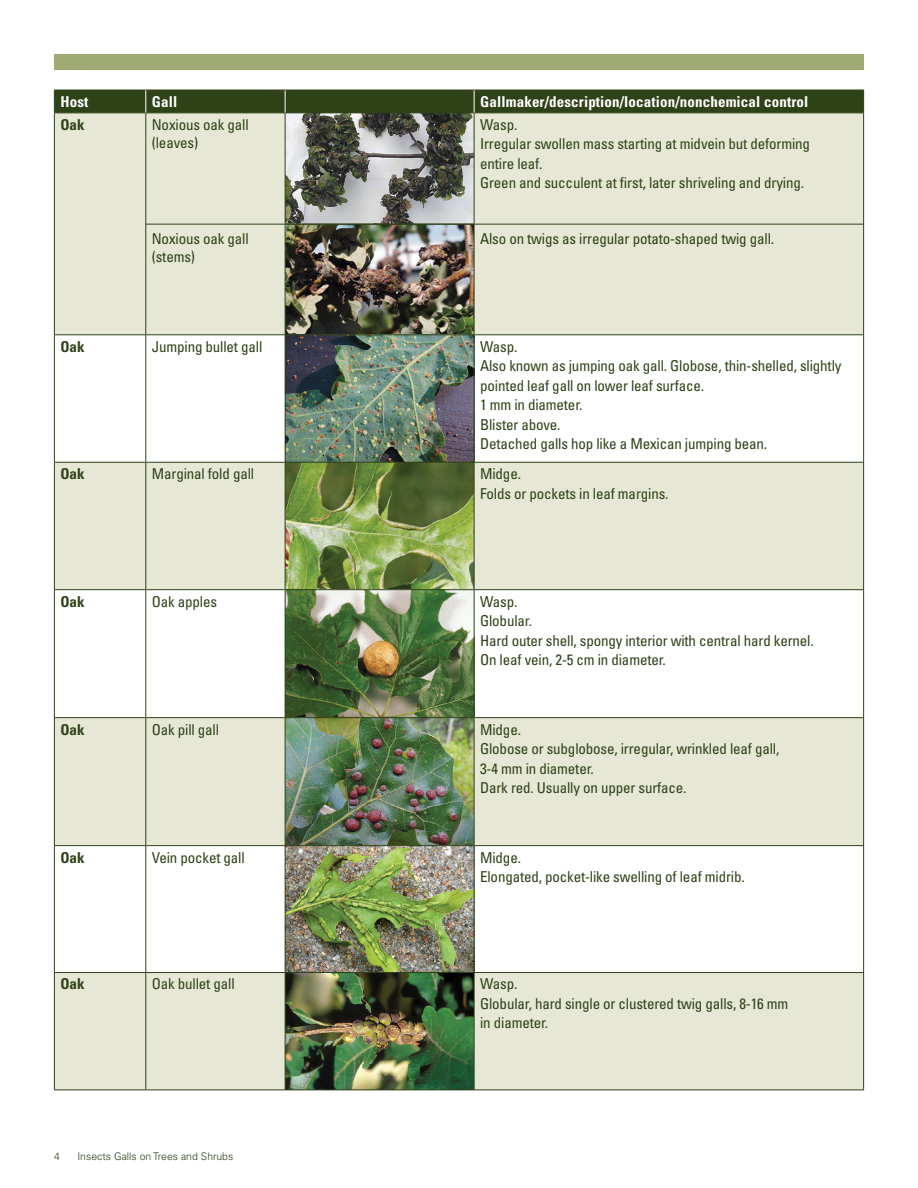
<style>
.page{position:relative;width:918px;height:1188px;background:#fff}
.page>*{position:absolute;margin:0;border:0;box-sizing:border-box;transform-origin:0 0}
.subhead{font:condensed 15px/19.5px "Univers LT Std";letter-spacing:-.01em;color:#2e4117}
.subhead-2{font:700 condensed 15px "Univers LT Std";letter-spacing:.01em;color:#fff}
.subhead-3{font:700 condensed 15px "Univers LT Std";color:#2e4117}
.t1{font:300 10.5px "Univers LT Std";color:#2e4117}
</style>
<div class="page">
<div style="left:54px;top:54px;width:810px;height:15px;background:#a0ab74"></div>
<img style="left:55px;top:113px;width:808px;height:977px">
<hr style="left:54px;top:113px;width:1px;height:111px;background:#2e4117">
<hr style="left:145px;top:113px;width:1px;height:111px;background:#2e4117">
<hr style="left:285px;top:113px;width:1px;height:111px;background:#2e4117">
<hr style="left:474px;top:113px;width:1px;height:111px;background:#2e4117">
<hr style="left:863px;top:113px;width:1px;height:111px;background:#2e4117">
<hr style="left:54px;top:224px;width:1px;height:110px;background:#2e4117">
<hr style="left:145px;top:224px;width:1px;height:110px;background:#2e4117">
<hr style="left:285px;top:224px;width:1px;height:110px;background:#2e4117">
<hr style="left:474px;top:224px;width:1px;height:110px;background:#2e4117">
<hr style="left:863px;top:224px;width:1px;height:110px;background:#2e4117">
<hr style="left:54px;top:334px;width:92px;height:1px;background:#2e4117">
<hr style="left:54px;top:335px;width:1px;height:127px;background:#2e4117">
<hr style="left:146px;top:334px;width:139px;height:1px;background:#2e4117">
<hr style="left:145px;top:335px;width:1px;height:127px;background:#2e4117">
<hr style="left:285px;top:334px;width:189px;height:1px;background:#2e4117">
<hr style="left:285px;top:335px;width:1px;height:127px;background:#2e4117">
<hr style="left:474px;top:334px;width:390px;height:1px;background:#2e4117">
<hr style="left:474px;top:335px;width:1px;height:127px;background:#2e4117">
<hr style="left:863px;top:335px;width:1px;height:127px;background:#2e4117">
<hr style="left:54px;top:462px;width:92px;height:1px;background:#2e4117">
<hr style="left:54px;top:463px;width:1px;height:126px;background:#2e4117">
<hr style="left:146px;top:462px;width:139px;height:1px;background:#2e4117">
<hr style="left:145px;top:463px;width:1px;height:126px;background:#2e4117">
<hr style="left:285px;top:462px;width:189px;height:1px;background:#2e4117">
<hr style="left:285px;top:463px;width:1px;height:126px;background:#2e4117">
<hr style="left:474px;top:462px;width:390px;height:1px;background:#2e4117">
<hr style="left:474px;top:463px;width:1px;height:126px;background:#2e4117">
<hr style="left:863px;top:463px;width:1px;height:126px;background:#2e4117">
<hr style="left:54px;top:589px;width:92px;height:1px;background:#2e4117">
<hr style="left:54px;top:590px;width:1px;height:127px;background:#2e4117">
<hr style="left:146px;top:589px;width:139px;height:1px;background:#2e4117">
<hr style="left:145px;top:590px;width:1px;height:127px;background:#2e4117">
<hr style="left:285px;top:589px;width:189px;height:1px;background:#2e4117">
<hr style="left:285px;top:590px;width:1px;height:127px;background:#2e4117">
<hr style="left:474px;top:589px;width:390px;height:1px;background:#2e4117">
<hr style="left:474px;top:590px;width:1px;height:127px;background:#2e4117">
<hr style="left:863px;top:590px;width:1px;height:127px;background:#2e4117">
<hr style="left:54px;top:717px;width:92px;height:1px;background:#2e4117">
<hr style="left:54px;top:718px;width:1px;height:127px;background:#2e4117">
<hr style="left:146px;top:717px;width:139px;height:1px;background:#2e4117">
<hr style="left:145px;top:718px;width:1px;height:127px;background:#2e4117">
<hr style="left:285px;top:717px;width:189px;height:1px;background:#2e4117">
<hr style="left:285px;top:718px;width:1px;height:127px;background:#2e4117">
<hr style="left:474px;top:717px;width:390px;height:1px;background:#2e4117">
<hr style="left:474px;top:718px;width:1px;height:127px;background:#2e4117">
<hr style="left:863px;top:718px;width:1px;height:127px;background:#2e4117">
<hr style="left:54px;top:845px;width:92px;height:1px;background:#2e4117">
<hr style="left:54px;top:846px;width:1px;height:126px;background:#2e4117">
<hr style="left:146px;top:845px;width:139px;height:1px;background:#2e4117">
<hr style="left:145px;top:846px;width:1px;height:126px;background:#2e4117">
<hr style="left:285px;top:845px;width:189px;height:1px;background:#2e4117">
<hr style="left:285px;top:846px;width:1px;height:126px;background:#2e4117">
<hr style="left:474px;top:845px;width:390px;height:1px;background:#2e4117">
<hr style="left:474px;top:846px;width:1px;height:126px;background:#2e4117">
<hr style="left:863px;top:846px;width:1px;height:126px;background:#2e4117">
<hr style="left:54px;top:973px;width:1px;height:117px;background:#2e4117">
<hr style="left:145px;top:973px;width:1px;height:117px;background:#2e4117">
<hr style="left:285px;top:973px;width:1px;height:117px;background:#2e4117">
<hr style="left:474px;top:973px;width:1px;height:117px;background:#2e4117">
<hr style="left:863px;top:973px;width:1px;height:117px;background:#2e4117">
<hr style="left:54px;top:972px;width:92px;height:1px;background:#2e4117">
<hr style="left:146px;top:972px;width:139px;height:1px;background:#2e4117">
<hr style="left:285px;top:972px;width:189px;height:1px;background:#2e4117">
<hr style="left:474px;top:972px;width:390px;height:1px;background:#2e4117">
<hr style="left:54px;top:1090px;width:92px;height:1px;background:#2e4117">
<hr style="left:146px;top:1090px;width:139px;height:1px;background:#2e4117">
<hr style="left:285px;top:1090px;width:189px;height:1px;background:#2e4117">
<hr style="left:474px;top:1090px;width:390px;height:1px;background:#2e4117">
<div style="left:54px;top:90px;width:810px;height:23px;background:#2e4117"></div>
<hr style="left:146px;top:224px;width:718px;height:1px;background:#2e4117">
<p class="subhead-2" style="left:60px;top:92px;width:29px">Host</p>
<p class="subhead-2" style="left:152px;top:92px;width:27px">Gall</p>
<p class="subhead-2" style="left:480px;top:92px;width:330px">Gallmaker/description/location/nonchemical control</p>
<p class="subhead-3" style="left:60px;top:115px;width:26px">Oak</p>
<p class="subhead" style="left:152px;top:115px;width:98px;line-height:18px">Noxious oak gall (leaves)</p>
<p class="subhead" style="left:480px;top:114px;width:331px">Wasp.<br>Irregular swollen mass starting at midvein but deforming</p>
<p class="subhead" style="left:480px;top:153px;width:64px">entire leaf.</p>
<p class="subhead" style="left:480px;top:173px;width:325px">Green and succulent at first, later shriveling and drying.</p>
<p class="subhead" style="left:152px;top:229px;width:98px;line-height:18px">Noxious oak gall (stems)</p>
<p class="subhead" style="left:480px;top:228px;width:296px">Also on twigs as irregular potato-shaped twig gall.</p>
<p class="subhead-3" style="left:60px;top:337px;width:26px">Oak</p>
<p class="subhead" style="left:152px;top:336px;width:112px">Jumping bullet gall</p>
<p class="subhead" style="left:480px;top:336px;width:363px">Wasp.<br>Also known as jumping oak gall. Globose, thin-shelled, slightly pointed leaf gall on lower leaf surface.</p>
<p class="subhead" style="left:480px;top:395px;width:104px">1 mm in diameter.</p>
<p class="subhead" style="left:480px;top:414px;width:82px">Blister above.</p>
<p class="subhead" style="left:480px;top:434px;width:289px">Detached galls hop like a Mexican jumping bean.</p>
<p class="subhead-3" style="left:60px;top:465px;width:26px">Oak</p>
<p class="subhead" style="left:152px;top:464px;width:104px">Marginal fold gall</p>
<p class="subhead" style="left:480px;top:464px;width:190px">Midge.<br>Folds or pockets in leaf margins.</p>
<p class="subhead-3" style="left:60px;top:592px;width:26px">Oak</p>
<p class="subhead" style="left:152px;top:591px;width:67px">Oak apples</p>
<p class="subhead" style="left:480px;top:591px;width:53px">Wasp.<br>Globular.</p>
<p class="subhead" style="left:480px;top:630px;width:335px">Hard outer shell, spongy interior with central hard kernel.</p>
<p class="subhead" style="left:480px;top:650px;width:187px">On leaf vein, 2-5 cm in diameter.</p>
<p class="subhead-3" style="left:60px;top:720px;width:26px">Oak</p>
<p class="subhead" style="left:152px;top:719px;width:69px">Oak pill gall</p>
<p class="subhead" style="left:480px;top:719px;width:301px">Midge.<br>Globose or subglobose, irregular, wrinkled leaf gall,<br>3-4 mm in diameter.</p>
<p class="subhead" style="left:480px;top:778px;width:208px">Dark red. Usually on upper surface.</p>
<p class="subhead-3" style="left:60px;top:848px;width:26px">Oak</p>
<p class="subhead" style="left:152px;top:847px;width:95px">Vein pocket gall</p>
<p class="subhead" style="left:480px;top:847px;width:266px">Midge.<br>Elongated, pocket-like swelling of leaf midrib.</p>
<p class="subhead-3" style="left:60px;top:975px;width:26px">Oak</p>
<p class="subhead" style="left:152px;top:974px;width:84px">Oak bullet gall</p>
<p class="subhead" style="left:480px;top:974px;width:310px">Wasp.<br>Globular, hard single or clustered twig galls, 8-16 mm in diameter.</p>
<p class="t1" style="left:54px;top:1150px;width:7px">4</p>
<p class="t1" style="left:77px;top:1150px;width:157px">Insects Galls on Trees and Shrubs</p>
</div>
